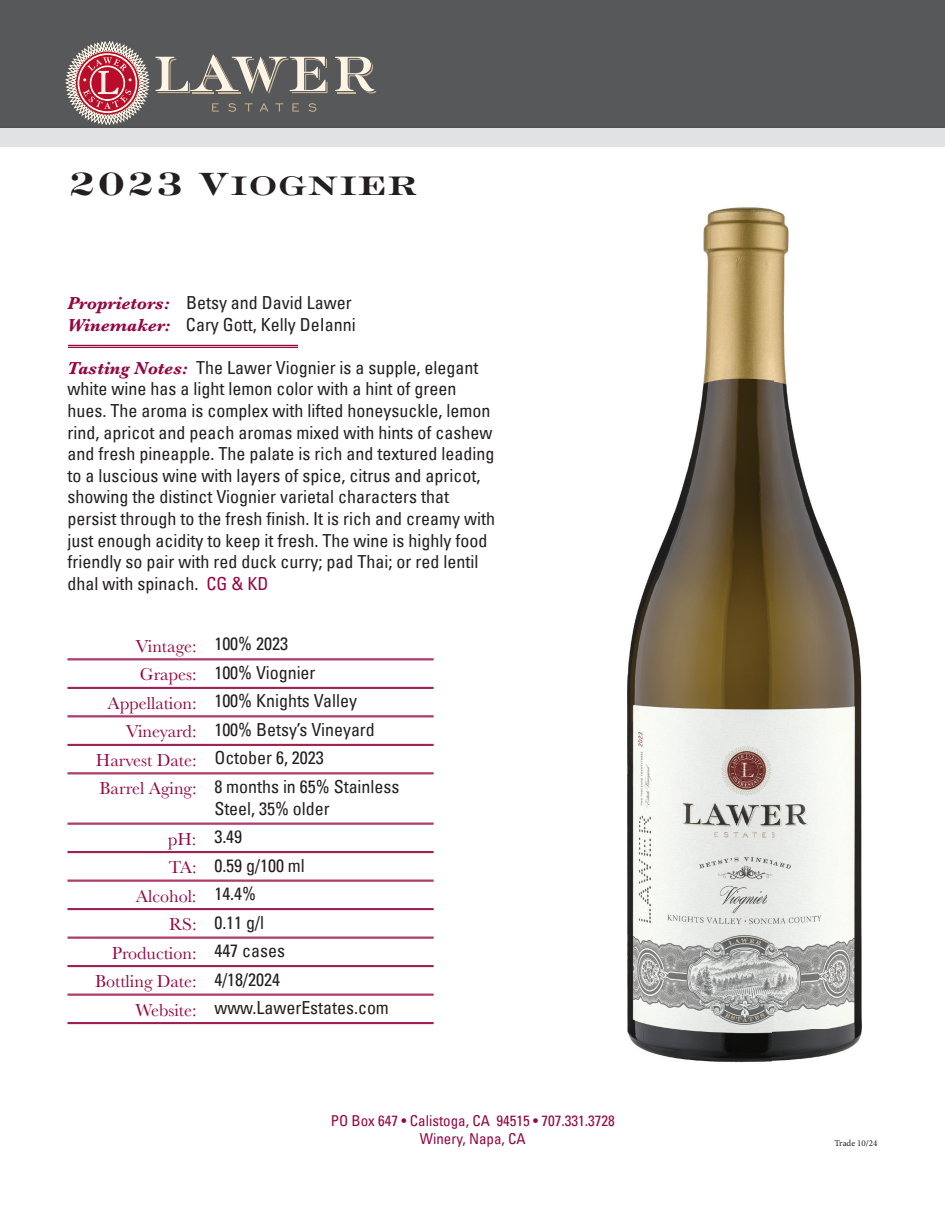
<style>
.page{position:relative;width:945px;height:1215px;background:#fff}
.page>*{position:absolute;margin:0;border:0;box-sizing:border-box;transform-origin:0 0}
.t1{font:48px "Engravers LT Std Bold Face";color:#231f20}
.t2{font:condensed 18px/21.6px "Univers LT";color:#231f20}
.t3{font:18px "Baskerville";color:#950642}
.t4{font:condensed 15px/18px "Univers LT";color:#950642;text-align:center}
.t5{font:9px "Minion Pro";color:#231f20}
.s1{font-family:"Baskerville";font-weight:700;font-style:italic;font-stretch:normal;color:#950642}
.s2{color:#950642}
.s3{font-family:"Univers LT";font-stretch:condensed;color:#231f20}
.s4{font-family:"Baskerville";font-stretch:normal;color:#950642}
</style>
<div class="page">
<div style="left:0;top:126px;width:945px;height:20px;background:#e1e2e4"></div>
<div style="left:0;top:0;width:945px;height:126px;background:#57585a"></div>
<hr style="left:0;top:126px;width:945px;height:2px;background:#525254">
<svg style="left:212px;top:103px;width:7px;height:9px"></svg>
<svg style="left:228px;top:103px;width:8px;height:9px"></svg>
<svg style="left:245px;top:103px;width:8px;height:9px"></svg>
<svg style="left:260px;top:103px;width:8px;height:9px"></svg>
<svg style="left:275px;top:103px;width:8px;height:9px"></svg>
<svg style="left:292px;top:103px;width:7px;height:9px"></svg>
<svg style="left:309px;top:103px;width:7px;height:9px"></svg>
<svg style="left:155px;top:55px;width:173px;height:39px"></svg>
<svg style="left:335px;top:57px;width:41px;height:37px"></svg>
<svg style="left:66px;top:41px;width:83px;height:84px"></svg>
<hr style="left:68px;top:345px;width:230px;height:1px;background:#950642">
<hr style="left:68px;top:347px;width:230px;height:1px;background:#950642">
<img style="left:627px;top:207px;width:235px;height:856px">
<hr style="left:68px;top:658px;width:366px;height:1px;background:#950642">
<hr style="left:68px;top:660px;width:366px;height:1px;background:#950642">
<hr style="left:68px;top:687px;width:366px;height:1px;background:#950642">
<hr style="left:68px;top:688px;width:366px;height:1px;background:#950642">
<hr style="left:68px;top:715px;width:366px;height:1px;background:#950642">
<hr style="left:68px;top:717px;width:366px;height:1px;background:#950642">
<hr style="left:68px;top:744px;width:366px;height:1px;background:#950642">
<hr style="left:68px;top:745px;width:366px;height:1px;background:#950642">
<hr style="left:68px;top:772px;width:366px;height:1px;background:#950642">
<hr style="left:68px;top:774px;width:366px;height:1px;background:#950642">
<hr style="left:68px;top:823px;width:366px;height:1px;background:#950642">
<hr style="left:68px;top:824px;width:366px;height:1px;background:#950642">
<hr style="left:68px;top:851px;width:366px;height:1px;background:#950642">
<hr style="left:68px;top:852px;width:366px;height:1px;background:#950642">
<hr style="left:68px;top:880px;width:366px;height:1px;background:#950642">
<hr style="left:68px;top:881px;width:366px;height:1px;background:#950642">
<hr style="left:68px;top:908px;width:366px;height:1px;background:#950642">
<hr style="left:68px;top:909px;width:366px;height:1px;background:#950642">
<hr style="left:68px;top:937px;width:366px;height:1px;background:#950642">
<hr style="left:68px;top:938px;width:366px;height:1px;background:#950642">
<hr style="left:68px;top:965px;width:366px;height:1px;background:#950642">
<hr style="left:68px;top:966px;width:366px;height:1px;background:#950642">
<hr style="left:68px;top:994px;width:366px;height:1px;background:#950642">
<hr style="left:68px;top:995px;width:366px;height:1px;background:#950642">
<hr style="left:68px;top:1022px;width:366px;height:1px;background:#950642">
<hr style="left:68px;top:1023px;width:366px;height:1px;background:#950642">
<p class="t1" style="left:68px;top:159px;width:353px">2023 Viognier</p>
<p class="t2" style="left:68px;top:292px;width:290px"><span class="s1">Proprietors:</span> Betsy and David Lawer<br><span class="s1">Winemaker:</span> Cary Gott, Kelly DeIanni</p>
<p class="t2" style="left:68px;top:356px;width:429px"><span class="s1">Tasting Notes:</span> The Lawer Viognier is a supple, elegant white wine has a light lemon color with a hint of green hues. The aroma is complex with lifted honeysuckle, lemon rind, apricot and peach aromas mixed with hints of cashew and fresh pineapple. The palate is rich and textured leading to a luscious wine with layers of spice, citrus and apricot, showing the distinct Viognier varietal characters that persist through to the fresh finish. It is rich and creamy with just enough acidity to keep it fresh. The wine is highly food friendly so pair with red duck curry; pad Thai; or red lentil dhal with spinach. <span class="s2">CG &amp; KD</span></p>
<p class="t3" style="left:135px;top:634px;width:154px">Vintage: <span class="s3">100% 2023</span></p>
<p class="t2" style="left:140px;top:661px;width:177px"><span class="s4">Grapes:</span> 100% Viognier</p>
<p class="t2" style="left:108px;top:690px;width:251px"><span class="s4">Appellation:</span> 100% Knights Valley</p>
<p class="t2" style="left:126px;top:718px;width:251px"><span class="s4">Vineyard:</span> 100% Betsy’s Vineyard</p>
<p class="t2" style="left:96px;top:747px;width:229px"><span class="s4">Harvest Date:</span> October 6, 2023</p>
<p class="t2" style="left:100px;top:775px;width:301px"><span class="s4">Barrel Aging:</span> 8 months in 65% Stainless</p>
<p class="t2" style="left:214px;top:797px;width:117px">Steel, 35% older</p>
<p class="t2" style="left:168px;top:826px;width:76px"><span class="s4">pH:</span> 3.49</p>
<p class="t2" style="left:169px;top:854px;width:138px"><span class="s4">TA:</span> 0.59 g/100 ml</p>
<p class="t3" style="left:136px;top:884px;width:122px">Alcohol: <span class="s3">14.4%</span></p>
<p class="t2" style="left:169px;top:911px;width:96px"><span class="s4">RS:</span> 0.11 g/l</p>
<p class="t3" style="left:112px;top:941px;width:175px">Production: <span class="s3">447 cases</span></p>
<p class="t3" style="left:95px;top:970px;width:186px">Bottling Date: <span class="s3">4/18/2024</span></p>
<p class="t2" style="left:136px;top:997px;width:255px"><span class="s4">Website:</span> www.LawerEstates.com</p>
<p class="t4" style="left:331px;top:1111px;width:285px">PO Box 647 • Calistoga, CA 94515 • 707.331.3728<br>Winery, Napa, CA</p>
<p class="t5" style="left:835px;top:1138px;width:44px">Trade 10/24</p>
</div>
